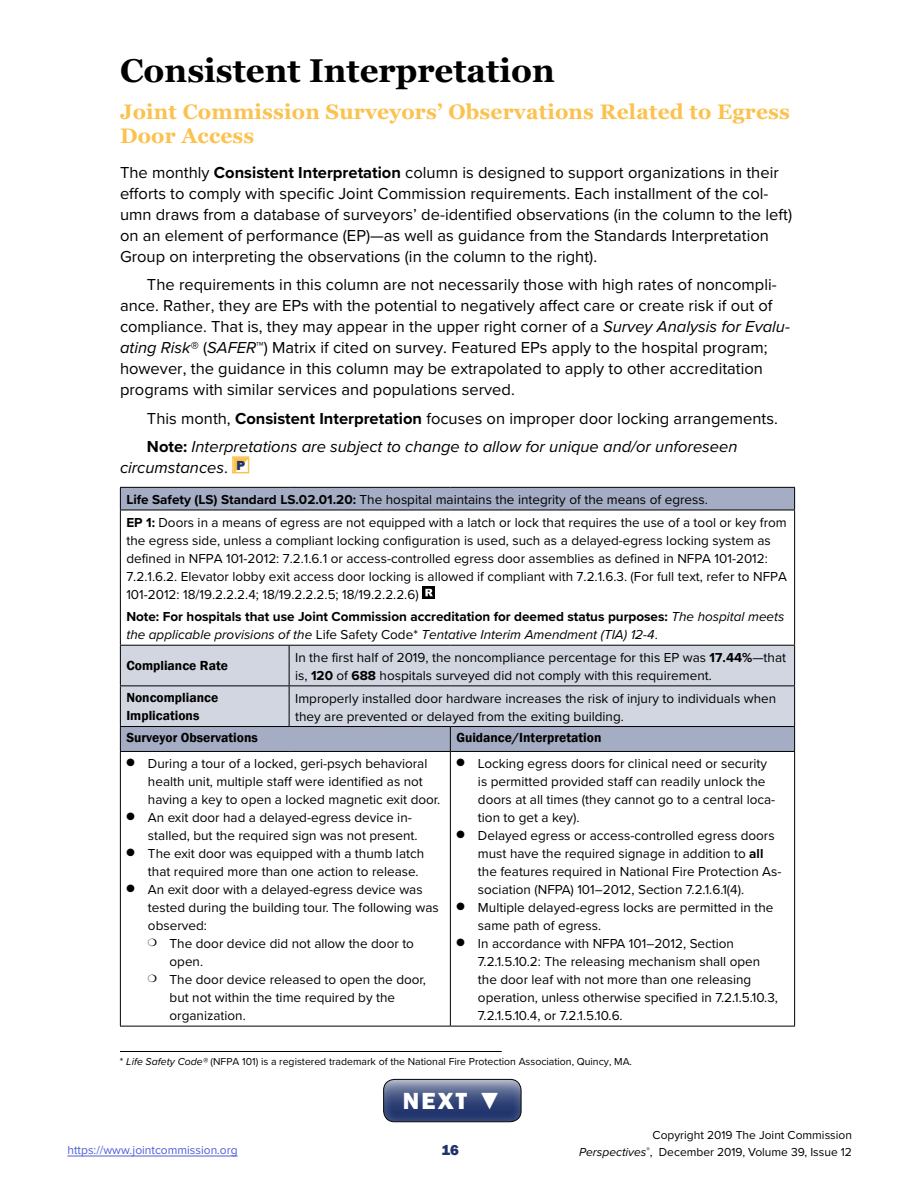
<style>
.page{position:relative;width:918px;height:1188px;background:#fff}
.page>*{position:absolute;margin:0;border:0;box-sizing:border-box;transform-origin:0 0}
.t1{font:700 33px "Georgia";color:#000}
.t2{font:800 24px "Franklin Gothic";color:#fff}
.t3{font:700 21px/24px "Georgia";letter-spacing:.01em;color:#fbc24f}
.t4{font:16.5px/21px "Proxima Nova";color:#000}
.t5{font:italic 16.5px/28.5px "Proxima Nova";color:#000}
.t6{font:800 15px "Franklin Gothic";color:#1f336b}
.t7{font:13.5px/18px "Proxima Nova";color:#000}
.t8{font:italic 13.5px/18px "Proxima Nova";color:#000}
.t9{font:600 13.5px/18px "Franklin Gothic";color:#000}
.t10{font:12px/16.5px "Proxima Nova";color:#000;text-align:right}
.t11{font:12px "Proxima Nova";color:#4f5cd6}
.t12{font:10.5px "Proxima Nova";color:#000}
.s1{font-weight:700}
.s2{font-style:italic}
.s3{font-style:normal}
.s4{font-weight:700;font-style:normal}
</style>
<div class="page">
<hr style="left:68px;top:1156px;width:170px;height:1px;background:#4f5cd6">
<svg style="left:235px;top:459px;width:11px;height:11px"></svg>
<div style="left:232px;top:456px;width:17px;height:17px;border:2px solid #fbc24f"></div>
<svg style="left:121px;top:488px;width:673px;height:263px"></svg>
<div style="left:121px;top:646px;width:673px;height:80px;background:#d2d6e1"></div>
<svg style="left:794px;top:488px;width:1px;height:22px"></svg>
<hr style="left:794px;top:510px;width:1px;height:135px;background:#000">
<hr style="left:794px;top:646px;width:1px;height:39px;background:#000">
<hr style="left:794px;top:686px;width:1px;height:40px;background:#000">
<hr style="left:120px;top:487px;width:169px;height:1px;background:#000">
<svg style="left:120px;top:488px;width:1px;height:22px"></svg>
<hr style="left:289px;top:487px;width:161px;height:1px;background:#000">
<hr style="left:450px;top:487px;width:345px;height:1px;background:#000">
<hr style="left:120px;top:510px;width:169px;height:1px;background:#000">
<hr style="left:120px;top:510px;width:1px;height:135px;background:#000">
<hr style="left:289px;top:510px;width:161px;height:1px;background:#000">
<hr style="left:450px;top:510px;width:345px;height:1px;background:#000">
<hr style="left:120px;top:645px;width:169px;height:1px;background:#000">
<hr style="left:120px;top:646px;width:1px;height:39px;background:#000">
<hr style="left:289px;top:645px;width:161px;height:1px;background:#000">
<hr style="left:289px;top:646px;width:1px;height:39px;background:#000">
<hr style="left:450px;top:645px;width:345px;height:1px;background:#000">
<hr style="left:120px;top:685px;width:169px;height:1px;background:#000">
<hr style="left:120px;top:686px;width:1px;height:40px;background:#000">
<hr style="left:289px;top:685px;width:161px;height:1px;background:#000">
<hr style="left:289px;top:686px;width:1px;height:40px;background:#000">
<hr style="left:450px;top:685px;width:345px;height:1px;background:#000">
<hr style="left:120px;top:726px;width:169px;height:1px;background:#000">
<svg style="left:120px;top:727px;width:1px;height:24px"></svg>
<hr style="left:289px;top:726px;width:161px;height:1px;background:#000">
<hr style="left:450px;top:726px;width:345px;height:1px;background:#000">
<svg style="left:450px;top:727px;width:1px;height:24px"></svg>
<svg style="left:794px;top:727px;width:1px;height:24px"></svg>
<hr style="left:120px;top:751px;width:169px;height:1px;background:#000">
<hr style="left:120px;top:752px;width:1px;height:274px;background:#000">
<hr style="left:289px;top:751px;width:161px;height:1px;background:#000">
<hr style="left:450px;top:751px;width:345px;height:1px;background:#000">
<hr style="left:450px;top:752px;width:1px;height:274px;background:#000">
<hr style="left:794px;top:752px;width:1px;height:274px;background:#000">
<hr style="left:120px;top:1026px;width:169px;height:1px;background:#000">
<hr style="left:289px;top:1026px;width:161px;height:1px;background:#000">
<hr style="left:450px;top:1026px;width:345px;height:1px;background:#000">
<svg style="left:422px;top:586px;width:13px;height:13px"></svg>
<svg style="left:425px;top:589px;width:8px;height:7px"></svg>
<hr style="left:120px;top:1051px;width:382px;height:1px;background:#000">
<div style="left:370px;top:1069px;width:163px;height:62px;background:#fff;opacity:.31"></div>
<div style="left:383px;top:1079px;width:138px;height:43px;border:1px solid #000;border-radius:11px"></div>
<h1 class="t1" style="left:120px;top:49px;width:436px">Consistent Interpretation</h1>
<h3 class="t3" style="left:120px;top:100px;width:672px">Joint Commission Surveyors’ Observations Related to Egress<br>Door Access</h3>
<p class="t4" style="left:120px;top:161px;width:674px">The monthly <span class="s1">Consistent Interpretation</span> column is designed to support organizations in their efforts to comply with specific Joint Commission requirements. Each installment of the col&shy;umn draws from a database of surveyors’ de-identified observations (in the column to the left) on an element of performance (EP)—as well as guidance from the Standards Interpretation Group on interpreting the observations (in the column to the right).</p>
<p class="t4" style="left:120px;top:274px;width:672px;text-indent:27px">The requirements in this column are not necessarily those with high rates of noncompli&shy;ance. Rather, they are EPs with the potential to negatively affect care or create risk if out of compliance. That is, they may appear in the upper right corner of a <span class="s2">Survey Analysis for Evalu&shy;ating Risk</span>® (<span class="s2">SAFER</span>™) Matrix if cited on survey. Featured EPs apply to the hospital program; however, the guidance in this column may be extrapolated to apply to other accreditation programs with similar services and populations served.</p>
<p class="t5" style="left:147px;top:404px;width:632px"><span class="s3">This month,</span> <span class="s4">Consistent Interpretation</span> <span class="s3">focuses on improper door locking arrangements.<br></span><span class="s4">Note:</span> Interpretations are subject to change to allow for unique and/or unforeseen</p>
<p class="t5" style="left:120px;top:453px;width:127px">circumstances<span class="s3">.</span> <sup>P</sup></p>
<p class="t7" style="left:126px;top:488px;width:662px;line-height:22.6px"><span class="s1">Life Safety (LS) Standard LS.02.01.20:</span> The hospital maintains the integrity of the means of egress.<br><span class="s1">EP 1:</span> Doors in a means of egress are not equipped with a latch or lock that requires the use of a tool or key from</p>
<p class="t7" style="left:126px;top:531px;width:662px">the egress side, unless a compliant locking configuration is used, such as a delayed-egress locking system as defined in NFPA 101-2012: 7.2.1.6.1 or access-controlled egress door assemblies as defined in NFPA 101-2012:<br>7.2.1.6.2. Elevator lobby exit access door locking is allowed if compliant with 7.2.1.6.3. (For full text, refer to NFPA 101-2012: 18/19.2.2.2.4; 18/19.2.2.2.5; 18/19.2.2.2.6)</p>
<p class="t8" style="left:126px;top:607px;width:660px"><span class="s4">Note: For hospitals that use Joint Commission accreditation for deemed status purposes:</span> The hospital meets the applicable provisions of the <span class="s3">Life Safety Code*</span> Tentative Interim Amendment (TIA) 12-4<span class="s3">.</span></p>
<p class="t9" style="left:126px;top:657px;width:103px">Compliance Rate</p>
<p class="t7" style="left:295px;top:648px;width:492px">In the first half of 2019, the noncompliance percentage for this EP was <span class="s1">17.44%</span>—that is, <span class="s1">120</span> of <span class="s1">688</span> hospitals surveyed did not comply with this requirement.</p>
<p class="t9" style="left:126px;top:689px;width:93px">Noncompliance<br>Implications</p>
<p class="t7" style="left:295px;top:688px;width:483px">Improperly installed door hardware increases the risk of injury to individuals when they are prevented or delayed from the exiting building.</p>
<p class="t9" style="left:126px;top:729px;width:133px">Surveyor Observations</p>
<p class="t9" style="left:456px;top:729px;width:147px">Guidance/Interpretation</p>
<p class="t7" style="left:148px;top:754px;width:294px;text-indent:-22px">● During a tour of a locked, geri-psych behavioral health unit, multiple staff were identified as not having a key to open a locked magnetic exit door.</p>
<p class="t7" style="left:148px;top:808px;width:271px;text-indent:-22px">● An exit door had a delayed-egress device in&shy;stalled, but the required sign was not present.</p>
<p class="t7" style="left:148px;top:844px;width:278px;text-indent:-22px">● The exit door was equipped with a thumb latch that required more than one action to release.</p>
<p class="t7" style="left:126px;top:880px;width:298px">● An exit door with a delayed-egress device was</p>
<p class="t7" style="left:148px;top:898px;width:292px">tested during the building tour. The following was</p>
<p class="t7" style="left:148px;top:916px;width:60px">observed:</p>
<p class="t7" style="left:170px;top:934px;width:246px">The door device did not allow the door to</p>
<p class="t7" style="left:170px;top:952px;width:35px">open.</p>
<p class="t7" style="left:170px;top:970px;width:258px">The door device released to open the door,</p>
<p class="t7" style="left:170px;top:988px;width:227px">but not within the time required by the</p>
<p class="t7" style="left:170px;top:1006px;width:78px">organization.</p>
<p class="t7" style="left:478px;top:754px;width:299px;text-indent:-22px">● Locking egress doors for clinical need or security is permitted provided staff can readily unlock the doors at all times (they cannot go to a central loca&shy;tion to get a key).</p>
<p class="t7" style="left:478px;top:826px;width:305px;text-indent:-22px">● Delayed egress or access-controlled egress doors must have the required signage in addition to <span class="s1">all </span>the features required in National Fire Protection As&shy;sociation (NFPA) 101–2012, Section 7.2.1.6.1(4).</p>
<p class="t7" style="left:478px;top:898px;width:297px;text-indent:-22px">● Multiple delayed-egress locks are permitted in the same path of egress.</p>
<p class="t7" style="left:478px;top:934px;width:302px;text-indent:-22px">● In accordance with NFPA 101–2012, Section 7.2.1.5.10.2: The releasing mechanism shall open the door leaf with not more than one releasing operation, unless otherwise specified in 7.2.1.5.10.3, 7.2.1.5.10.4, or 7.2.1.5.10.6.</p>
<p class="t12" style="left:120px;top:1054px;width:514px">* <span class="s2">Life Safety Code®</span> (NFPA 101) is a registered trademark of the National Fire Protection Association, Quincy, MA.</p>
<h2 class="t2" style="left:403px;top:1085px;width:100px">NEXT ▼</h2>
<p class="t11" style="left:68px;top:1141px;width:172px">https://www.jointcommission.org</p>
<p class="t6" style="left:442px;top:1140px;width:19px">16</p>
<p class="t10" style="left:579px;top:1126px;width:274px">Copyright 2019 The Joint Commission<br><span class="s2">Perspectives</span><sup>®</sup>, December 2019, Volume 39, Issue 12</p>
</div>
